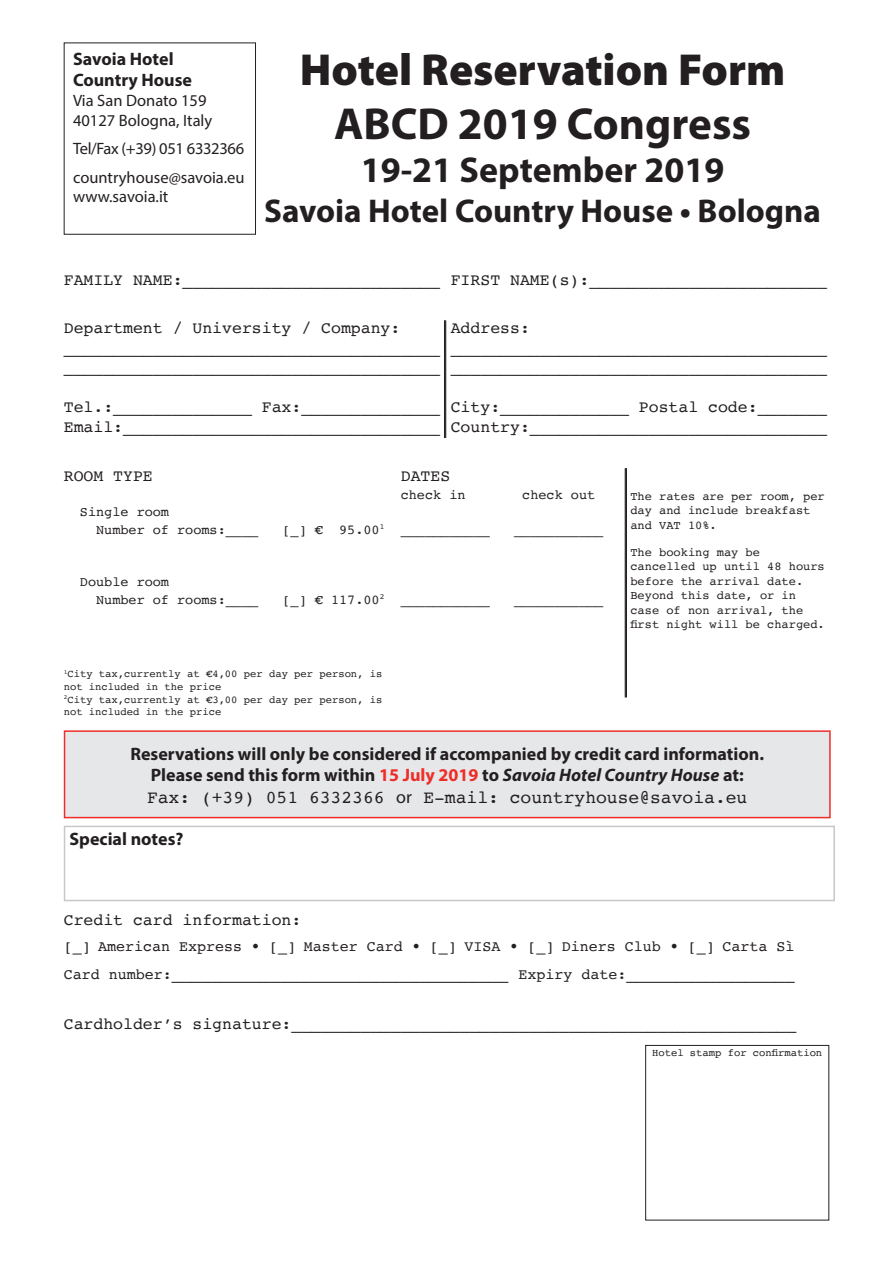
<style>
.page{position:relative;width:893px;height:1263px;background:#fff}
.page>*{position:absolute;margin:0;border:0;box-sizing:border-box;transform-origin:0 0}
.t1{font:900 45px "Myriad Pro";color:#231f20}
.t2{font:700 45px "Myriad Pro";color:#231f20}
.t3{font:700 36px "Myriad Pro";color:#231f20}
.t4{font:700 33px "Myriad Pro";color:#231f20}
.t5{font:700 18px/21px "Myriad Pro";color:#231f20}
.t6{font:18px "Courier";color:#231f20}
.t7{font:16.5px/19.8px "Courier";color:#231f20}
.t8{font:16.5px "Myriad Pro";color:#231f20}
.t9{font:16.5px "Myriad Pro";letter-spacing:-.02em;color:#231f20}
.t10{font:15px "Courier";color:#231f20}
.t11{font:13.5px "Courier";color:#231f20}
.t12{font:12px/14.4px "Courier";color:#231f20}
.t13{font:10.5px/12.6px "Courier";color:#231f20}
.s1{color:#ee2d29}
.s2{font-style:italic}
.s3{font-family:"Myriad Pro"}
.s4{font-size:15px}
</style>
<div class="page">
<div style="left:65px;top:731px;width:765px;height:86px;background:#e6e7e9"></div>
<div style="left:64px;top:730px;width:767px;height:88px;border:2px solid #ee2d29"></div>
<div style="left:64px;top:826px;width:771px;height:75px;border:2px solid #c7c8ca"></div>
<div style="left:645px;top:1045px;width:184px;height:175px;border:1px solid #231f20"></div>
<div style="left:64px;top:43px;width:192px;height:192px;border:1px solid #231f20"></div>
<hr style="left:445px;top:320px;width:1px;height:118px;background:#231f20">
<hr style="left:444px;top:320px;width:1px;height:118px;background:#231f20">
<hr style="left:626px;top:468px;width:1px;height:229px;background:#231f20">
<hr style="left:625px;top:468px;width:1px;height:229px;background:#231f20">
<p class="t5" style="left:73px;top:48px;width:121px">Savoia Hotel<br>Country House</p>
<p class="t8" style="left:73px;top:90px;width:135px">Via San Donato 159</p>
<p class="t8" style="left:73px;top:110px;width:141px">40127 Bologna, Italy</p>
<p class="t9" style="left:73px;top:138px;width:173px">Tel/Fax (+39) 051 6332366</p>
<p class="t8" style="left:73px;top:167px;width:173px">countryhouse@savoia.eu</p>
<p class="t8" style="left:73px;top:187px;width:97px">www.savoia.it</p>
<p class="t1" style="left:300px;top:44px;width:487px">Hotel Reservation Form</p>
<p class="t2" style="left:334px;top:95px;width:419px">ABCD 2019 Congress</p>
<p class="t3" style="left:361px;top:147px;width:365px">19-21 September 2019</p>
<p class="t4" style="left:264px;top:189px;width:558px">Savoia Hotel Country House • Bologna</p>
<p class="t7" style="left:64px;top:269px;width:378px">FAMILY NAME:__________________________</p>
<p class="t7" style="left:64px;top:317px;width:378px">Department / University / Company: ______________________________________ ______________________________________</p>
<p class="t7" style="left:64px;top:396px;width:378px">Tel.:______________ Fax:______________</p>
<p class="t7" style="left:64px;top:416px;width:378px">Email:________________________________</p>
<p class="t7" style="left:451px;top:269px;width:378px">FIRST NAME(s):________________________</p>
<p class="t7" style="left:451px;top:317px;width:378px">Address: ______________________________________ ______________________________________</p>
<p class="t7" style="left:451px;top:396px;width:378px">City:_____________ Postal code:_______</p>
<p class="t7" style="left:451px;top:416px;width:378px">Country:______________________________</p>
<p class="t7" style="left:64px;top:466px;width:91px">ROOM TYPE</p>
<p class="t11" style="left:80px;top:502px;width:91px">Single room</p>
<p class="t11" style="left:96px;top:519px;width:164px">Number of rooms:____</p>
<p class="t11" style="left:282px;top:519px;width:103px">[_] € 95.00<sup>1</sup></p>
<p class="t11" style="left:80px;top:572px;width:91px">Double room</p>
<p class="t11" style="left:96px;top:589px;width:164px">Number of rooms:____</p>
<p class="t11" style="left:282px;top:589px;width:103px">[_] € 117.00<sup>2</sup></p>
<p class="t7" style="left:401px;top:466px;width:51px">DATES</p>
<p class="t11" style="left:401px;top:484px;width:66px">check in</p>
<p class="t11" style="left:522px;top:484px;width:74px">check out</p>
<p class="t11" style="left:401px;top:519px;width:91px">___________</p>
<p class="t11" style="left:514px;top:519px;width:91px">___________</p>
<p class="t11" style="left:401px;top:590px;width:91px">___________</p>
<p class="t11" style="left:514px;top:590px;width:91px">___________</p>
<p class="t13" style="left:64px;top:667px;width:320px"><sup>1</sup>City tax,currently at €4,00 per day per person, is not included in the price<br><sup>2</sup>City tax,currently at €3,00 per day per person, is not included in the price</p>
<p class="t12" style="left:630px;top:488px;width:196px">The rates are per room, per day and include breakfast and VAT 10%.</p>
<p class="t12" style="left:630px;top:545px;width:196px">The booking may be cancelled up until 48 hours before the arrival date.<br>Beyond this date, or in case of non arrival, the first night will be charged.</p>
<p class="t5" style="left:130px;top:742px;width:635px">Reservations will only be considered if accompanied by credit card information.</p>
<p class="t5" style="left:151px;top:764px;width:594px">Please send this form within <span class="s1">15 July 2019</span> to <span class="s2">Savoia Hotel Country House</span> at:</p>
<p class="t6" style="left:147px;top:783px;width:602px">Fax: (+39) 051 6332366 <span class="s3">or</span> E-mail: countryhouse@savoia.eu</p>
<p class="t5" style="left:70px;top:828px;width:115px">Special notes?</p>
<p class="t7" style="left:64px;top:909px;width:239px">Credit card information:</p>
<p class="t10" style="left:64px;top:935px;width:732px">[_] American Express • [_] Master Card • [_] VISA • [_] Diners Club • [_] Carta Sì</p>
<p class="t7" style="left:64px;top:964px;width:732px"><span class="s4">Card number:</span>__________________________________ <span class="s4">Expiry date:</span>_________________</p>
<p class="t7" style="left:64px;top:1013px;width:734px">Cardholder’s signature:___________________________________________________</p>
<p class="t13" style="left:652px;top:1046px;width:172px">Hotel stamp for confirmation</p>
</div>
